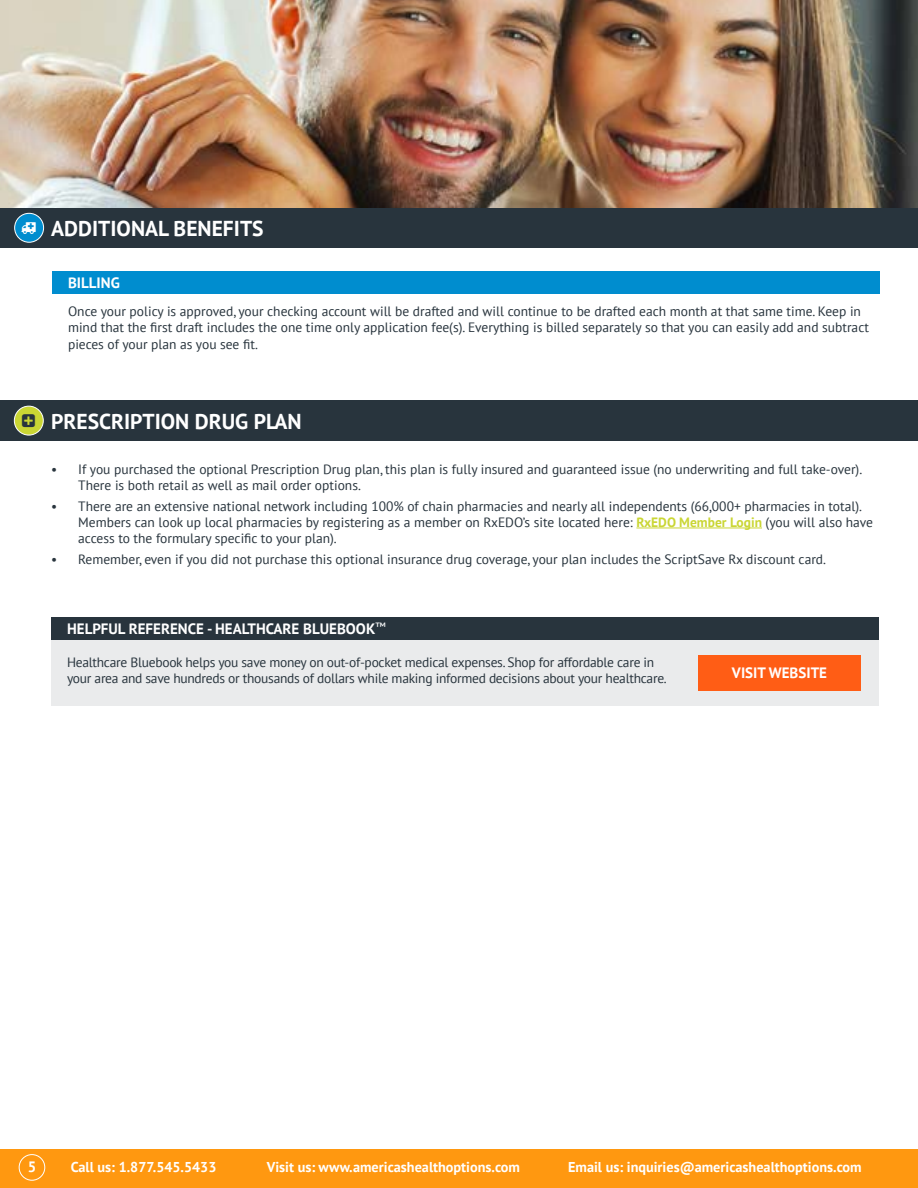
<style>
.page{position:relative;width:918px;height:1188px;background:#fff}
.page>*{position:absolute;margin:0;border:0;box-sizing:border-box;transform-origin:0 0}
.t1{font:700 21.6px "PT Sans";color:#fff}
.t2{font:700 15px "PT Sans";color:#fff}
.t3{font:700 14.25px "PT Sans";color:#fff}
.t4{font:13.5px/16.2px "PT Sans";color:#28343d}
.t5{font:13.5px/16.2px "PT Sans";letter-spacing:-.02em;color:#28343d}
.s1{color:#28343d}
.s2{font-weight:700;color:#cad634}
</style>
<div class="page">
<div style="left:0;top:207px;width:918px;height:41px;background:#28343d"></div>
<div style="left:52px;top:271px;width:828px;height:23px;background:#008dcf"></div>
<div style="left:15px;top:213px;width:29px;height:29px;background:#008dcf;border-radius:50%"></div>
<div style="left:14px;top:213px;width:30px;height:30px;border:1px solid #fff;border-radius:50%"></div>
<hr style="left:636px;top:528px;width:126px;height:1px;background:#cad634">
<div style="left:0;top:400px;width:918px;height:41px;background:#28343d"></div>
<div style="left:14px;top:406px;width:29px;height:29px;background:#cad634;border-radius:50%"></div>
<div style="left:14px;top:406px;width:30px;height:29px;border:1px solid #fff;border-radius:50%"></div>
<img style="left:0;top:0;width:918px;height:207px">
<div style="left:51px;top:640px;width:828px;height:66px;background:#eaebec"></div>
<div style="left:51px;top:617px;width:828px;height:23px;background:#28343d"></div>
<div style="left:698px;top:655px;width:163px;height:35px;background:#ff5d15"></div>
<div style="left:0;top:1150px;width:918px;height:38px;background:#ff9810"></div>
<div style="left:19px;top:1154px;width:26px;height:27px;border:1px solid #fff;border-radius:50%"></div>
<h1 class="t1" style="left:51px;top:214px;width:214px">ADDITIONAL BENEFITS</h1>
<p class="t2" style="left:68px;top:273px;width:53px">BILLING</p>
<p class="t4" style="left:68px;top:303px;width:802px">Once your policy is approved, your checking account will be drafted and will continue to be drafted each month at that same time. Keep in mind that the first draft includes the one time only application fee(s). Everything is billed separately so that you can easily add and subtract pieces of your plan as you see fit.</p>
<h1 class="t1" style="left:22px;top:407px;width:281px"><span class="s1">☑</span> PRESCRIPTION DRUG PLAN</h1>
<p class="t4" style="left:78px;top:460px;width:786px;text-indent:-27px">• If you purchased the optional Prescription Drug plan, this plan is fully insured and guaranteed issue (no underwriting and full take-over).<br>There is both retail as well as mail order options.</p>
<p class="t4" style="left:78px;top:498px;width:796px;text-indent:-27px">• There are an extensive national network including 100% of chain pharmacies and nearly all independents (66,000+ pharmacies in total).<br>Members can look up local pharmacies by registering as a member on RxEDO’s site located here: <span class="s2">RxEDO Member Login</span> (you will also have access to the formulary specific to your plan).</p>
<p class="t4" style="left:51px;top:551px;width:776px">• Remember, even if you did not purchase this optional insurance drug coverage, your plan includes the ScriptSave Rx discount card.</p>
<p class="t2" style="left:67px;top:619px;width:320px">HELPFUL REFERENCE - HEALTHCARE BLUEBOOK<sup>™</sup></p>
<p class="t5" style="left:67px;top:654px;width:601px">Healthcare Bluebook helps you save money on out-of-pocket medical expenses. Shop for affordable care in your area and save hundreds or thousands of dollars while making informed decisions about your healthcare.</p>
<p class="t2" style="left:732px;top:663px;width:97px">VISIT WEBSITE</p>
<p class="t2" style="left:28px;top:1157px;width:10px">5</p>
<p class="t3" style="left:71px;top:1158px;width:147px">Call us: 1.877.545.5433</p>
<p class="t3" style="left:267px;top:1158px;width:255px">Visit us: www.americashealthoptions.com</p>
<p class="t3" style="left:568px;top:1158px;width:295px">Email us: inquiries@americashealthoptions.com</p>
</div>
